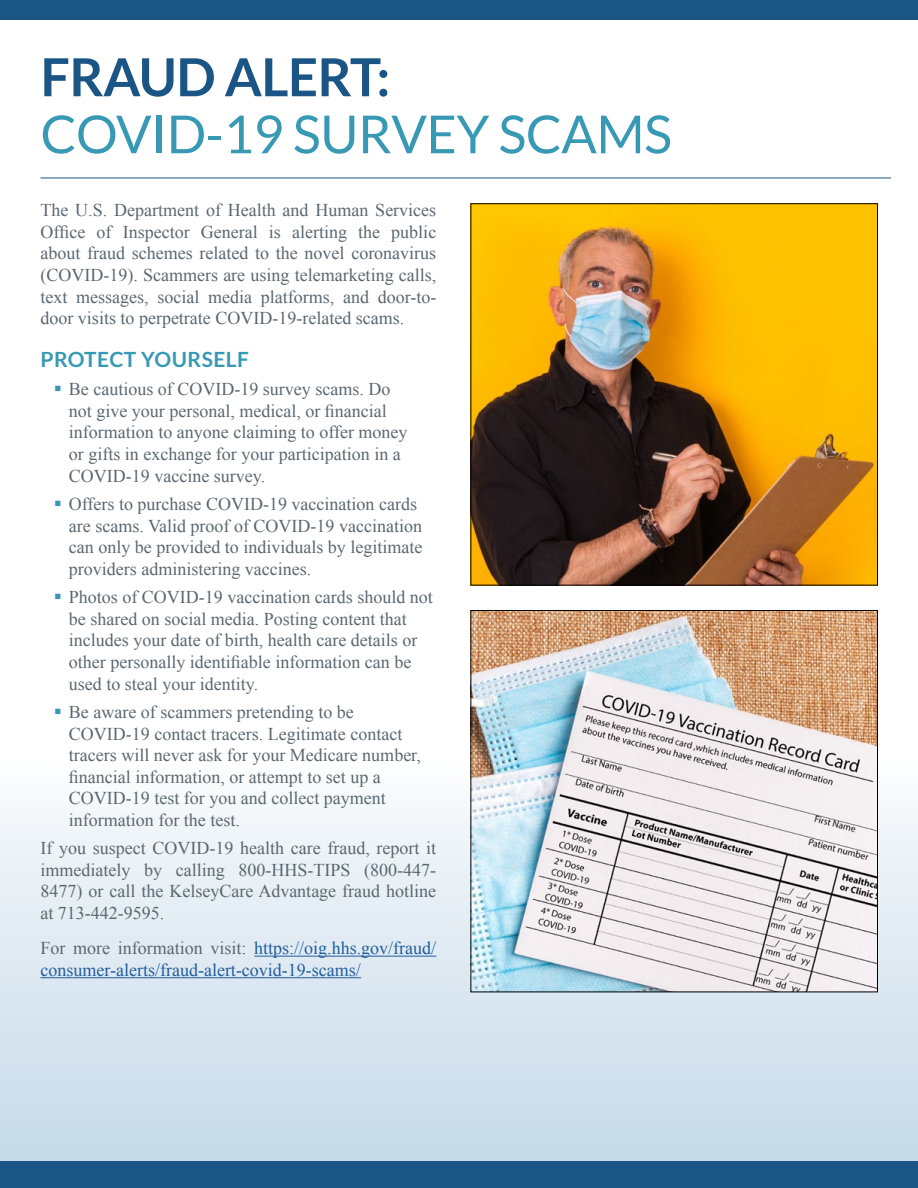
<style>
.page{position:relative;width:918px;height:1188px;background:#fff}
.page>*{position:absolute;margin:0;border:0;box-sizing:border-box;transform-origin:0 0}
.t1{font:52.5px "Lato";letter-spacing:-.01em;color:#3899b4}
.t2{font:700 52.5px "Lato";letter-spacing:-.01em;color:#1b5585}
.t3{font:700 21px "Lato";letter-spacing:.02em;color:#3899b4}
.t4{font:18px/21.6px "Times New Roman";color:#5b6770}
.t5{font:18px/21.6px "Times New Roman";color:#215e9e}
.s1{color:#5b6770}
</style>
<div class="page">
<div style="left:0;top:758px;width:918px;height:430px;background:linear-gradient(to bottom,#fafbfc,#c1d7e6)"></div>
<div style="left:0;top:0;width:918px;height:20px;background:#1b5585"></div>
<div style="left:0;top:1161px;width:918px;height:27px;background:#1b5585"></div>
<hr style="left:254px;top:956px;width:182px;height:1px;background:#215e9e">
<hr style="left:40px;top:977px;width:321px;height:1px;background:#215e9e">
<hr style="left:40px;top:178px;width:851px;height:1px;background:#1b5585">
<img style="left:473px;top:206px;width:403px;height:377px">
<div style="left:471px;top:204px;width:407px;height:381px;border:1px solid #000"></div>
<img style="left:473px;top:612px;width:403px;height:378px">
<div style="left:471px;top:610px;width:407px;height:382px;border:1px solid #000"></div>
<h1 class="t2" style="left:40px;top:47px;width:351px">FRAUD ALERT:</h1>
<h1 class="t1" style="left:40px;top:105px;width:633px">COVID-19 SURVEY SCAMS</h1>
<p class="t4" style="left:40px;top:199px;width:397px;text-align:justify">The U.S. Department of Health and Human Services Office of Inspector General is alerting the public about fraud schemes related to the novel coronavirus (COVID-19). Scammers are using telemarketing calls, text messages, social media platforms, and door-to&shy;door visits to perpetrate COVID-19-related scams.</p>
<p class="t3" style="left:40px;top:347px;width:210px">PROTECT YOURSELF</p>
<p class="t4" style="left:69px;top:378px;width:340px">Be cautious of COVID-19 survey scams. Do not give your personal, medical, or financial information to anyone claiming to offer money or gifts in exchange for your participation in a COVID-19 vaccine survey.</p>
<p class="t4" style="left:69px;top:493px;width:355px">Offers to purchase COVID-19 vaccination cards are scams. Valid proof of COVID-19 vaccination can only be provided to individuals by legitimate providers administering vaccines.</p>
<p class="t4" style="left:69px;top:586px;width:365px">Photos of COVID-19 vaccination cards should not be shared on social media. Posting content that includes your date of birth, health care details or other personally identifiable information can be used to steal your identity.</p>
<p class="t4" style="left:69px;top:701px;width:354px">Be aware of scammers pretending to be COVID-19 contact tracers. Legitimate contact tracers will never ask for your Medicare number, financial information, or attempt to set up a COVID-19 test for you and collect payment information for the test.</p>
<p class="t4" style="left:40px;top:837px;width:397px;text-align:justify">If you suspect COVID-19 health care fraud, report it immediately by calling 800-HHS-TIPS (800-447- 8477) or call the KelseyCare Advantage fraud hotline at 713-442-9595.</p>
<p class="t5" style="left:40px;top:937px;width:397px"><span class="s1">For more information visit:</span> https://oig.hhs.gov/fraud/ consumer-alerts/fraud-alert-covid-19-scams/</p>
</div>
